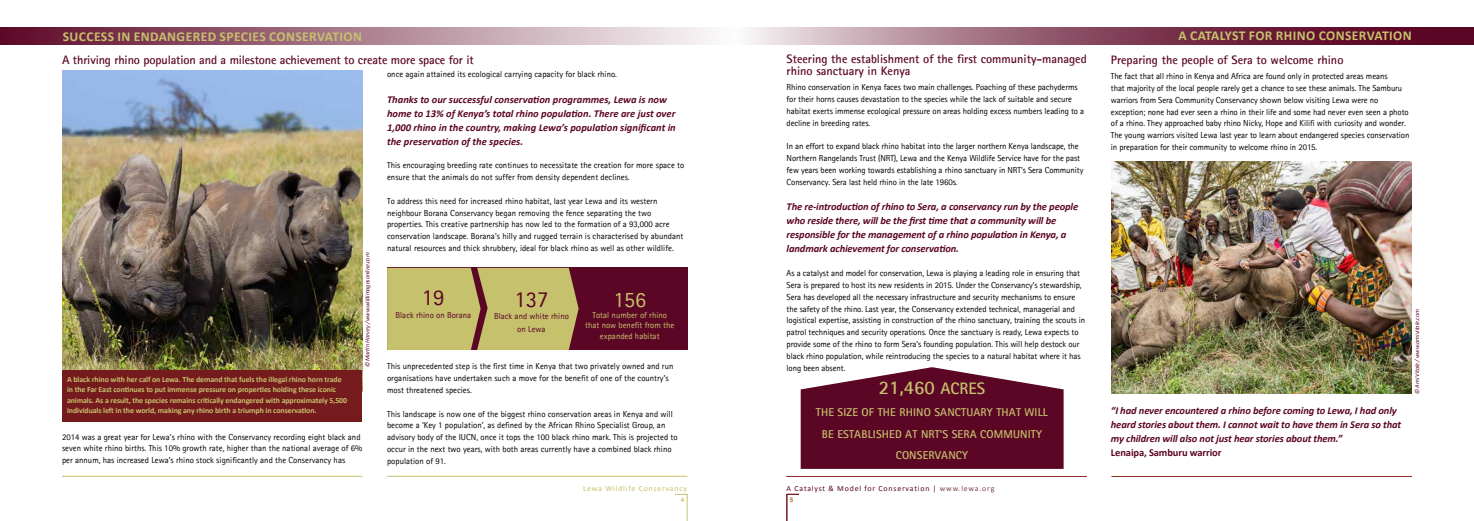
<style>
.page{position:relative;width:1474px;height:521px;background:#fff}
.page>*{position:absolute;margin:0;border:0;box-sizing:border-box;transform-origin:0 0}
.t1{font:22.75px "Rotis Sans Serif";color:#5c0625}
.t2{font:21.88px "Rotis Sans Serif";color:#c6c16d}
.t3{font:700 19.25px "Rotis Sans Serif";color:#c6c16d}
.t4{font:700 13.56px "Calibri";letter-spacing:.03em;color:#c6c16d}
.t5{font:700 12.25px/11.8px "Rotis Sans Serif";color:#5c0625}
.t6{font:700 11.38px/21.9px "Rotis Sans Serif";letter-spacing:.015em;color:#c6c16d;text-align:center}
.t7{font:italic 700 10.5px/14px "Calibri";letter-spacing:-.01em;color:#5c0625}
.t8{font:700 10.5px "Calibri";letter-spacing:-.01em;color:#5c0625}
.t9{font:8.75px/11.8px "Rotis Sans Serif";letter-spacing:-.01em;color:#000}
.t10{font:8.75px/10.5px "Rotis Sans Serif";color:#c6c16d;text-align:center}
.t11{font:8.75px/12.2px "Rotis Sans Serif";color:#5c0625;text-align:center}
.t12{font:700 7.88px/10.5px "Calibri";letter-spacing:-.01em;color:#c6c16d}
.t13{font:7.88px "Calibri";letter-spacing:.1em;color:#5c0625}
.t14{font:7.88px "Calibri";letter-spacing:.1em;color:#c6c16d}
.t15{font:700 7px "Calibri";color:#cbc67a}
.t16{font:italic 6.12px "Calibri";letter-spacing:-.01em;color:#5c0625}
.s1{font-size:16.62px}
.s2{color:#81474e}
</style>
<div class="page">
<div style="left:0;top:27px;width:737px;height:18px;background:linear-gradient(to right,#5d0827,#fdfdfd)"></div>
<svg style="left:675px;top:494px;width:12px;height:27px"></svg>
<hr style="left:62px;top:476px;width:300px;height:1px;background:#c6c16d">
<hr style="left:387px;top:476px;width:300px;height:1px;background:#c6c16d">
<div style="left:387px;top:268px;width:300px;height:82px;background:#5c0625"></div>
<svg style="left:749px;top:27px;width:724px;height:18px;background:#8f556a"></svg>
<svg style="left:786px;top:494px;width:13px;height:27px"></svg>
<hr style="left:786px;top:476px;width:300px;height:1px;background:#933222">
<hr style="left:1111px;top:476px;width:300px;height:1px;background:#933222">
<img style="left:62px;top:71px;width:300px;height:299px">
<img style="left:1111px;top:161px;width:300px;height:233px">
<div style="left:62px;top:370px;width:300px;height:52px;background:#761b1d"></div>
<div style="left:387px;top:268px;width:191px;height:82px;background:#c6c16d"></div>
<svg style="left:800px;top:367px;width:263px;height:102px;background:#6e223d"></svg>
<h3 class="t4" style="left:63px;top:27px;width:301px">SUCCESS IN ENDANGERED SPECIES CONSERVATION</h3>
<h3 class="t5" style="left:62px;top:53px;width:413px">A thriving rhino population and a milestone achievement to create more space for it</h3>
<p class="t12" style="left:67px;top:373px;width:282px">A black rhino with her calf on Lewa. The demand that fuels the illegal rhino horn trade in the Far East continues to put immense pressure on properties holding these iconic animals. As a result, the species remains critically endangered with approximately 5,500 individuals left in the world, making any rhino birth a triumph in conservation.</p>
<p class="t16" style="left:363px;top:367px;width:116px;rotate:-90deg">© Martin Harvey / www.wildimagesonline.com</p>
<p class="t9" style="left:62px;top:431px;width:302px">2014 was a great year for Lewa’s rhino with the Conservancy recording eight black and seven white rhino births. This 10% growth rate, higher than the national average of 6% per annum, has increased Lewa’s rhino stock significantly and the Conservancy has</p>
<p class="t9" style="left:387px;top:68px;width:231px">once again attained its ecological carrying capacity for black rhino.</p>
<p class="t7" style="left:387px;top:92px;width:290px">Thanks to our successful conservation programmes, Lewa is now home to 13% of Kenya’s total rhino population. There are just over 1,000 rhino in the country, making Lewa’s population significant in the preservation of the species.</p>
<p class="t9" style="left:387px;top:159px;width:299px">This encouraging breeding rate continues to necessitate the creation for more space to ensure that the animals do not suffer from density dependent declines.</p>
<p class="t9" style="left:387px;top:195px;width:298px">To address this need for increased rhino habitat, last year Lewa and its western neighbour Borana Conservancy began removing the fence separating the two properties. This creative partnership has now led to the formation of a 93,000 acre conservation landscape. Borana’s hilly and rugged terrain is characterised by abundant natural resources and thick shrubbery, ideal for black rhino as well as other wildlife.</p>
<h1 class="t1" style="left:422px;top:284px;width:24px">19</h1>
<p class="t11" style="left:395px;top:308px;width:77px">Black rhino on Borana</p>
<h1 class="t1" style="left:514px;top:286px;width:36px">137</h1>
<p class="t11" style="left:494px;top:310px;width:76px">Black and white rhino on Lewa</p>
<h2 class="t2" style="left:613px;top:287px;width:34px">156</h2>
<p class="t10" style="left:585px;top:309px;width:91px">Total number of rhino that now benefit from the expanded habitat</p>
<p class="t9" style="left:387px;top:360px;width:288px">This unprecedented step is the first time in Kenya that two privately owned and run organisations have undertaken such a move for the benefit of one of the country’s most threatened species.</p>
<p class="t9" style="left:387px;top:407px;width:292px">This landscape is now one of the biggest rhino conservation areas in Kenya and will become a ‘Key 1 population’, as defined by the African Rhino Specialist Group, an advisory body of the IUCN, once it tops the 100 black rhino mark. This is projected to occur in the next two years, with both areas currently have a combined black rhino population of 91.</p>
<h3 class="t5" style="left:786px;top:52px;width:302px">Steering the establishment of the first community-managed rhino sanctuary in Kenya</h3>
<p class="t9" style="left:786px;top:81px;width:299px">Rhino conservation in Kenya faces two main challenges. Poaching of these pachyderms for their horns causes devastation to the species while the lack of suitable and secure habitat exerts immense ecological pressure on areas holding excess numbers leading to a decline in breeding rates.</p>
<p class="t9" style="left:786px;top:140px;width:298px">In an effort to expand black rhino habitat into the larger northern Kenya landscape, the Northern Rangelands Trust (NRT), Lewa and the Kenya Wildlife Service have for the past few years been working towards establishing a rhino sanctuary in NRT’s Sera Community Conservancy. Sera last held rhino in the late 1960s.</p>
<p class="t7" style="left:786px;top:200px;width:293px">The re-introduction of rhino to Sera, a conservancy run by the people who reside there, will be the first time that a community will be responsible for the management of a rhino population in Kenya, a landmark achievement for conservation.</p>
<p class="t9" style="left:786px;top:267px;width:300px">As a catalyst and model for conservation, Lewa is playing a leading role in ensuring that Sera is prepared to host its new residents in 2015. Under the Conservancy’s stewardship, Sera has developed all the necessary infrastructure and security mechanisms to ensure the safety of the rhino. Last year, the Conservancy extended technical, managerial and logistical expertise, assisting in construction of the rhino sanctuary, training the scouts in patrol techniques and security operations. Once the sanctuary is ready, Lewa expects to provide some of the rhino to form Sera’s founding population. This will help destock our black rhino population, while reintroducing the species to a natural habitat where it has long been absent.</p>
<h3 class="t3" style="left:878px;top:375px;width:108px">21,460 <span class="s1">ACRES</span></h3>
<h3 class="t6" style="left:815px;top:401px;width:234px">THE SIZE OF THE RHINO SANCTUARY THAT WILL<br>BE ESTABLISHED AT NRT’S SERA COMMUNITY<br>CONSERVANCY</h3>
<p class="t14" style="left:583px;top:483px;width:105px">Lewa Wildlife Conservancy</p>
<p class="t13" style="left:786px;top:482px;width:209px">A Catalyst &amp; Model for Conservation | <span class="s2">www.lewa.org</span></p>
<p class="t15" style="left:680px;top:494px;width:5px">4</p>
<p class="t15" style="left:790px;top:494px;width:5px">5</p>
<h3 class="t4" style="left:1178px;top:26px;width:235px">A CATALYST FOR RHINO CONSERVATION</h3>
<h3 class="t5" style="left:1110px;top:53px;width:234px">Preparing the people of Sera to welcome rhino</h3>
<p class="t9" style="left:1110px;top:70px;width:300px">The fact that all rhino in Kenya and Africa are found only in protected areas means<br>that majority of the local people rarely get a chance to see these animals. The Samburu warriors from Sera Community Conservancy shown below visiting Lewa were no exception; none had ever seen a rhino in their life and some had never even seen a photo of a rhino. They approached baby rhino Nicky, Hope and Kilifi with curiosity and wonder.<br>The young warriors visited Lewa last year to learn about endangered species conservation in preparation for their community to welcome rhino in 2015.</p>
<p class="t7" style="left:1110px;top:403px;width:292px">“I had never encountered a rhino before coming to Lewa, I had only heard stories about them. I cannot wait to have them in Sera so that my children will also not just hear stories about them.”</p>
<p class="t8" style="left:1110px;top:445px;width:112px">Lenaipa, Samburu warrior</p>
<p class="t16" style="left:1412px;top:394px;width:86px;rotate:-90deg">© Ami Vitale / www.amivitale.com</p>
</div>
